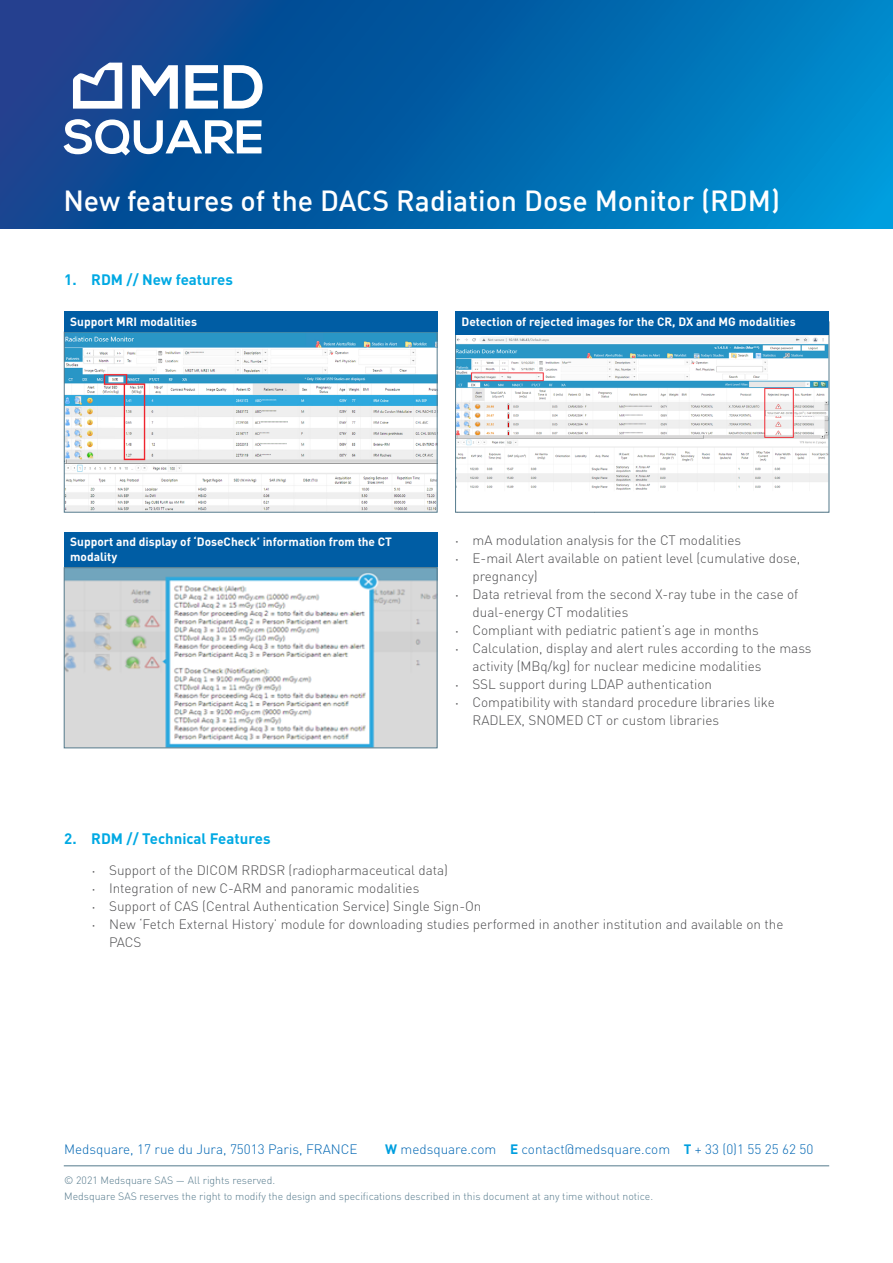
<style>
.page{position:relative;width:893px;height:1263px;background:#fff}
.page>*{position:absolute;margin:0;border:0;box-sizing:border-box;transform-origin:0 0}
.t1{font:28.5px "DIN Medium Alternate";color:#fff}
.t2{font:700 15px "DIN";color:#00a9e3}
.t3{font:300 13.5px "DIN";color:#4d4d4f}
.t4{font:300 13.5px "DIN";color:#0066b3}
.t5{font:700 11.85px/14.2px "DIN";color:#fff}
.t6{font:300 10.5px/15.6px "DIN";color:#557a8c}
.s1{font-family:"Minion Pro";font-weight:400}
.s2{font-weight:700;color:#009fdf}
</style>
<div class="page">
<img style="left:66px;top:334px;width:369px;height:176px">
<div style="left:64px;top:332px;width:373px;height:180px;border:1px solid #567b8d"></div>
<img style="left:457px;top:335px;width:370px;height:155px">
<div style="left:455px;top:322px;width:374px;height:190px;border:1px solid #567b8d"></div>
<svg style="left:0;top:0;width:893px;height:228px;background:#0464aa"></svg>
<svg style="left:132px;top:65px;width:46px;height:44px"></svg>
<svg style="left:185px;top:65px;width:33px;height:44px"></svg>
<svg style="left:224px;top:65px;width:39px;height:44px"></svg>
<svg style="left:64px;top:119px;width:198px;height:37px"></svg>
<svg style="left:73px;top:62px;width:49px;height:47px"></svg>
<div style="left:64px;top:311px;width:373px;height:21px;background:#005da4"></div>
<div style="left:455px;top:311px;width:374px;height:24px;background:#005da4"></div>
<div style="left:64px;top:532px;width:373px;height:35px;background:#005da4"></div>
<hr style="left:64px;top:1165px;width:765px;height:1px;background:#557a8c">
<img style="left:66px;top:569px;width:369px;height:177px">
<div style="left:64px;top:567px;width:373px;height:181px;border:1px solid #567b8d"></div>
<h1 class="t1" style="left:63px;top:183px;width:718px">New features of the DACS Radiation Dose Monitor (RDM)</h1>
<p class="t2" style="left:64px;top:270px;width:170px">1. RDM // New features</p>
<p class="t5" style="left:70px;top:314px;width:128px">Support MRI modalities</p>
<p class="t5" style="left:462px;top:314px;width:336px">Detection of rejected images for the CR, DX and MG modalities</p>
<p class="t5" style="left:70px;top:534px;width:323px">Support and display of ‘DoseCheck’ information from the CT modality</p>
<p class="t2" style="left:64px;top:829px;width:208px">2. RDM // Technical Features</p>
<p class="t3" style="left:455px;top:532px;width:287px"><span class="s1">·</span> mA modulation analysis for the CT modalities</p>
<p class="t3" style="left:455px;top:550px;width:346px"><span class="s1">·</span> E-mail Alert available on patient level (cumulative dose,</p>
<p class="t3" style="left:472px;top:568px;width:67px">pregnancy)</p>
<p class="t3" style="left:455px;top:586px;width:344px"><span class="s1">·</span> Data retrieval from the second X-ray tube in the case of</p>
<p class="t3" style="left:472px;top:604px;width:157px">dual-energy CT modalities</p>
<p class="t3" style="left:455px;top:622px;width:305px"><span class="s1">·</span> Compliant with pediatric patient’s age in months</p>
<p class="t3" style="left:455px;top:640px;width:357px"><span class="s1">·</span> Calculation, display and alert rules according to the mass</p>
<p class="t3" style="left:472px;top:658px;width:291px">activity (MBq/kg) for nuclear medicine modalities</p>
<p class="t3" style="left:455px;top:676px;width:258px"><span class="s1">·</span> SSL support during LDAP authentication</p>
<p class="t3" style="left:455px;top:693px;width:321px"><span class="s1">·</span> Compatibility with standard procedure libraries like</p>
<p class="t3" style="left:472px;top:711px;width:248px">RADLEX, SNOMED CT or custom libraries</p>
<p class="t3" style="left:92px;top:861px;width:358px"><span class="s1">·</span> Support of the DICOM RRDSR (radiopharmaceutical data)</p>
<p class="t3" style="left:92px;top:879px;width:329px"><span class="s1">·</span> Integration of new C-ARM and panoramic modalities</p>
<p class="t3" style="left:92px;top:897px;width:391px"><span class="s1">·</span> Support of CAS (Central Authentication Service) Single Sign-On</p>
<p class="t3" style="left:92px;top:915px;width:693px"><span class="s1">·</span> New ‘Fetch External History’ module for downloading studies performed in another institution and available on the</p>
<p class="t3" style="left:109px;top:933px;width:34px">PACS</p>
<p class="t4" style="left:64px;top:1141px;width:295px">Medsquare, 17 rue du Jura, 75013 Paris, FRANCE</p>
<p class="t4" style="left:385px;top:1141px;width:430px"><span class="s2">W</span> medsquare.com <span class="s2">E</span> contact@medsquare.com <span class="s2">T</span> + 33 (0)1 55 25 62 50</p>
<p class="t6" style="left:64px;top:1172px;width:590px">© 2021 Medsquare SAS — All rights reserved.<br>Medsquare SAS reserves the right to modify the design and specifications described in this document at any time without notice.</p>
</div>
